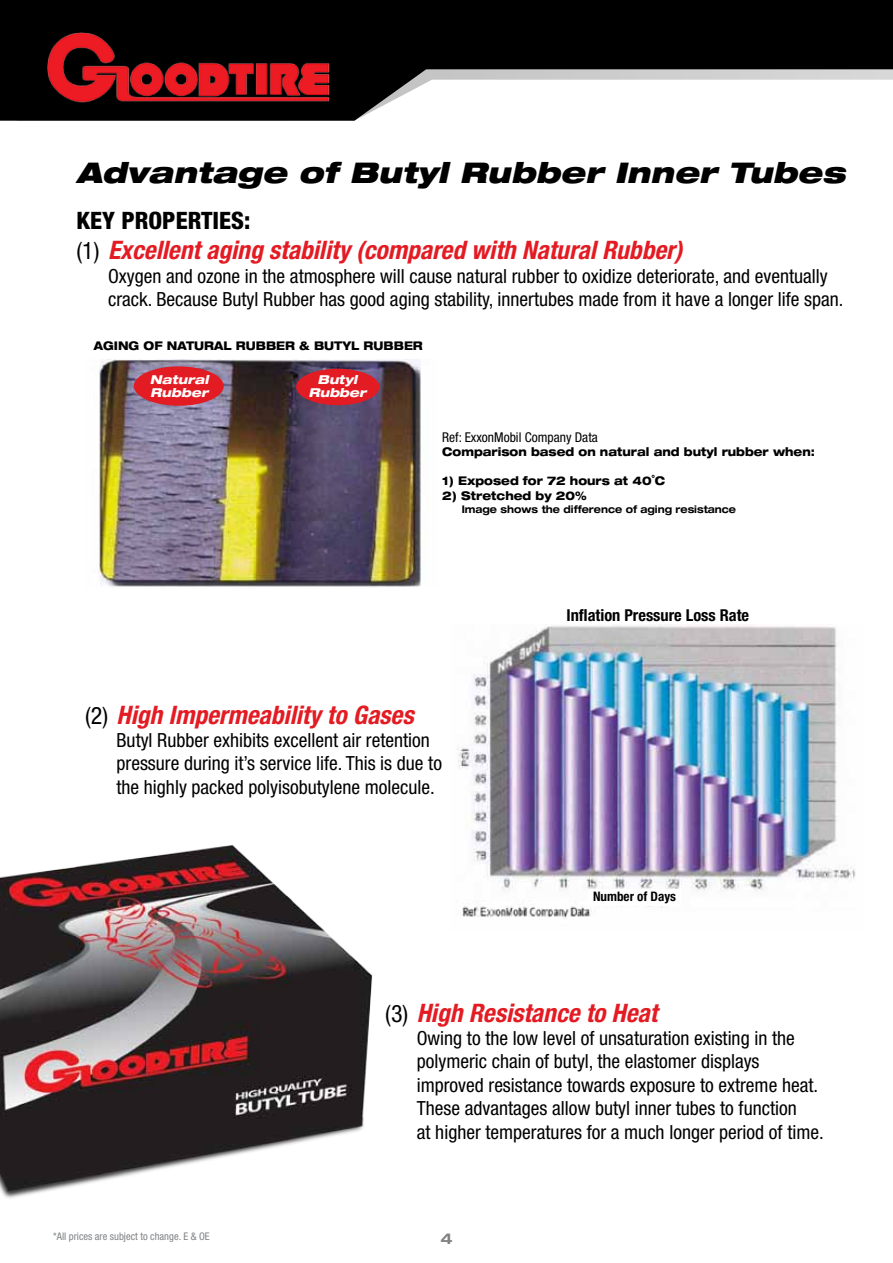
<style>
.page{position:relative;width:893px;height:1263px;background:#fff}
.page>*{position:absolute;margin:0;border:0;box-sizing:border-box;transform-origin:0 0}
.t1{font:italic 900 expanded 28.5px "Helvetica Neue";color:#000}
.t2{font:italic 700 condensed 25.5px "Helvetica Neue";color:#e31b23}
.t3{font:800 condensed 24px "Helvetica Neue";color:#000}
.t4{font:condensed 19.5px/23.4px "Helvetica Neue";color:#000}
.t5{font:700 condensed 16.35px "Helvetica Neue";color:#000}
.t6{font:700 expanded 15px "Helvetica Neue";color:#808285}
.t7{font:condensed 13.5px "Helvetica Neue";color:#000}
.t8{font:700 condensed 13.05px "Helvetica Neue";color:#000}
.t9{font:italic 800 expanded 12.3px/12.3px "Helvetica Neue";color:#fff}
.t10{font:800 expanded 12px "Helvetica Neue";color:#000;scale:.9 1}
.t11{font:700 expanded 10.5px "Helvetica Neue";color:#000;scale:.9 1}
.t12{font:condensed 10.5px "Helvetica Neue";color:#808285}
.s1{font-weight:400;font-style:normal;font-size:24px;color:#000}
</style>
<div class="page">
<svg style="left:0;top:0;width:893px;height:121px;fill:#000"></svg>
<img style="left:43px;top:28px;width:290px;height:80px">
<img style="left:98px;top:359px;width:323px;height:229px">
<img style="left:845px;top:99px;width:48px;height:22px">
<img style="left:457px;top:624px;width:399px;height:294px">
<div style="left:589px;top:890px;width:92px;height:16px;background:#fff"></div>
<img style="left:0;top:845px;width:373px;height:354px">
<div style="left:134px;top:366px;width:90px;height:40px;background:#e31b23;border-radius:50%"></div>
<div style="left:296px;top:369px;width:83px;height:36px;background:#e31b23;border-radius:50%"></div>
<h1 class="t1" style="left:77px;top:154px;width:770px">Advantage of Butyl Rubber Inner Tubes</h1>
<p class="t3" style="left:77px;top:205px;width:175px">KEY PROPERTIES:</p>
<h2 class="t2" style="left:77px;top:235px;width:607px"><span class="s1">(1)</span> Excellent aging stability (compared with Natural Rubber)</h2>
<p class="t4" style="left:108px;top:264px;width:737px">Oxygen and ozone in the atmosphere will cause natural rubber to oxidize deteriorate, and eventually crack. Because Butyl Rubber has good aging stability, innertubes made from it have a longer life span.</p>
<p class="t10" style="left:94px;top:338px;width:367px">AGING OF NATURAL RUBBER &amp; BUTYL RUBBER</p>
<p class="t9" style="left:150px;top:373px;width:60px">Natural<br>Rubber</p>
<p class="t9" style="left:308px;top:373px;width:59px;text-align:center">Butyl<br>Rubber</p>
<p class="t7" style="left:442px;top:429px;width:157px">Ref: ExxonMobil Company Data</p>
<p class="t10" style="left:442px;top:444px;width:416px">Comparison based on natural and butyl rubber when:</p>
<p class="t10" style="left:442px;top:473px;width:249px">1) Exposed for 72 hours at 40˚C</p>
<p class="t10" style="left:442px;top:488px;width:162px">2) Stretched by 20%</p>
<p class="t11" style="left:462px;top:503px;width:306px">Image shows the difference of aging resistance</p>
<p class="t5" style="left:566px;top:605px;width:184px">Inflation Pressure Loss Rate</p>
<h2 class="t2" style="left:85px;top:699px;width:330px"><span class="s1">(2)</span> High Impermeability to Gases</h2>
<p class="t4" style="left:117px;top:728px;width:327px">Butyl Rubber exhibits excellent air retention pressure during it’s service life. This is due to the highly packed polyisobutylene molecule.</p>
<p class="t8" style="left:593px;top:888px;width:85px">Number of Days</p>
<h2 class="t2" style="left:385px;top:997px;width:274px"><span class="s1">(3)</span> High Resistance to Heat</h2>
<p class="t4" style="left:417px;top:1026px;width:409px">Owing to the low level of unsaturation existing in the polymeric chain of butyl, the elastomer displays improved resistance towards exposure to extreme heat.<br>These advantages allow butyl inner tubes to function<br>at higher temperatures for a much longer period of time.</p>
<p class="t12" style="left:53px;top:1230px;width:158px">*All prices are subject to change. E &amp; OE</p>
<p class="t6" style="left:440px;top:1229px;width:14px">4</p>
</div>
